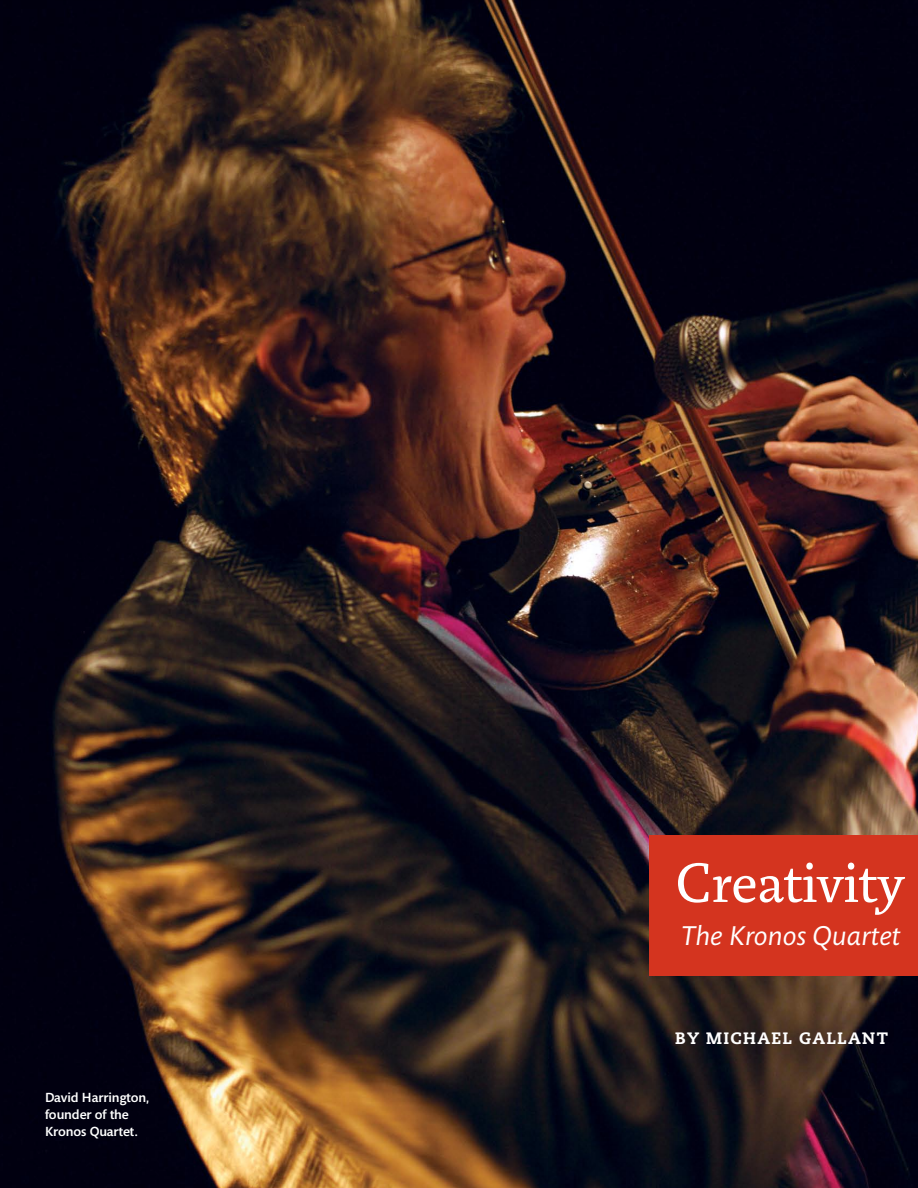
<style>
.page{position:relative;width:918px;height:1188px;background:#fff}
.page>*{position:absolute;margin:0;border:0;box-sizing:border-box;transform-origin:0 0}
.t1{font:60px "Marat Pro";letter-spacing:-.005em;color:#fff}
.t2{font:italic 27.75px "Mundo Sans Pro";letter-spacing:.005em;color:#fff}
.t3{font:16.5px "Caecilia Heavy SC";letter-spacing:.08em;color:#fff}
.t4{font:500 13.5px/17.2px "Mundo Sans Std";color:#fff}
</style>
<div class="page">
<img style="left:0;top:0;width:918px;height:1188px">
<div style="left:650px;top:836px;width:268px;height:140px;background:#d4341f"></div>
<p class="t4" style="left:45px;top:1089px;width:106px">David H arrington, founder of the<br>Kronos Quartet.</p>
<h1 class="t1" style="left:675px;top:850px;width:229px">Creativity</h1>
<h2 class="t2" style="left:681px;top:920px;width:220px">The Kronos Quartet</h2>
<p class="t3" style="left:675px;top:1028px;width:151px">BY MICHAEL GALLA</p>
<p class="t3" style="left:862px;top:1028px;width:27px">NT</p>
</div>
